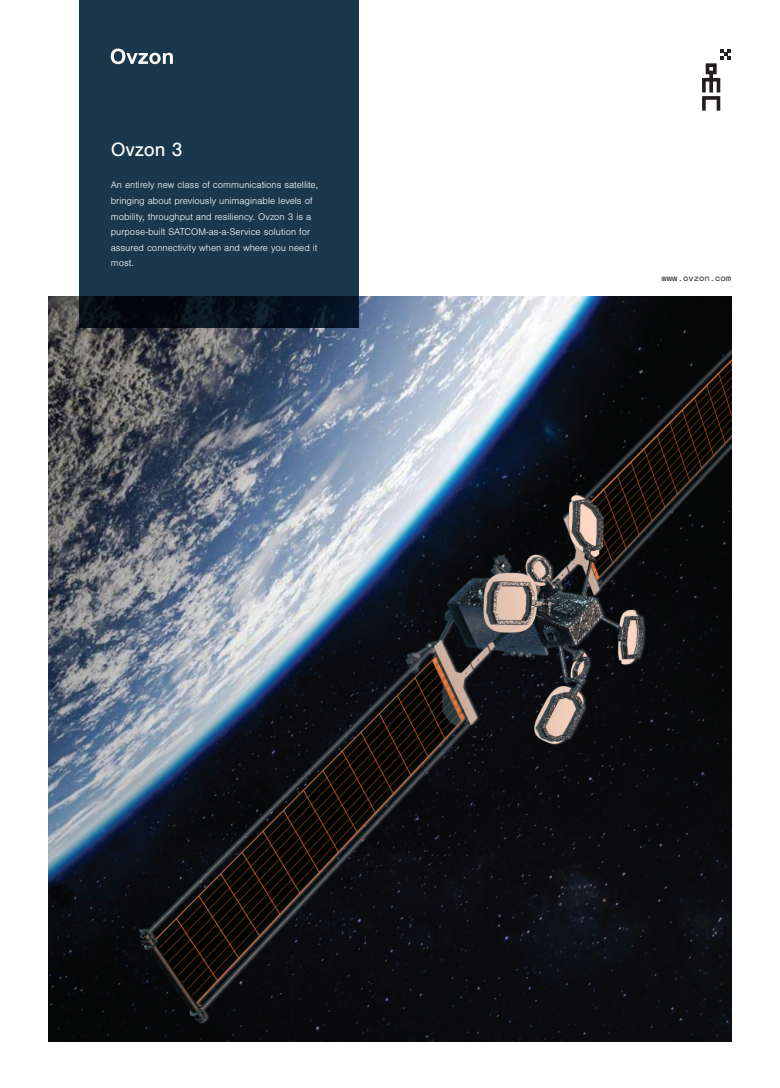
<style>
.page{position:relative;width:780px;height:1088px;background:#fff}
.page>*{position:absolute;margin:0;border:0;box-sizing:border-box;transform-origin:0 0}
.t1{font:20px "Nimbus San";color:#fff}
.t2{font:300 10px "Nimbus San";color:#fff}
.t3{font:8.75px "Space Mono";color:#231f20}
</style>
<div class="page">
<svg style="left:702px;top:49px;width:29px;height:62px"></svg>
<div style="left:80px;top:0;width:279px;height:328px;background:#1a374b"></div>
<svg style="left:111px;top:49px;width:62px;height:15px"></svg>
<img style="left:49px;top:297px;width:682px;height:744px">
<p class="t1" style="left:111px;top:139px;width:73px">Ovzon 3</p>
<p class="t2" style="left:111px;top:180px;width:209px">An entirely new class of communications satellite,</p>
<p class="t2" style="left:111px;top:195px;width:203px">bringing about previously unimaginable levels of</p>
<p class="t2" style="left:111px;top:211px;width:202px">mobility, throughput and resiliency. Ovzon 3 is a</p>
<p class="t2" style="left:111px;top:227px;width:201px">purpose-built SATCOM-as-a-Service solution for</p>
<p class="t2" style="left:111px;top:242px;width:208px">assured connectivity when and where you need it</p>
<p class="t2" style="left:111px;top:258px;width:24px">most.</p>
<p class="t3" style="left:661px;top:272px;width:71px">www.ovzon.com</p>
</div>
